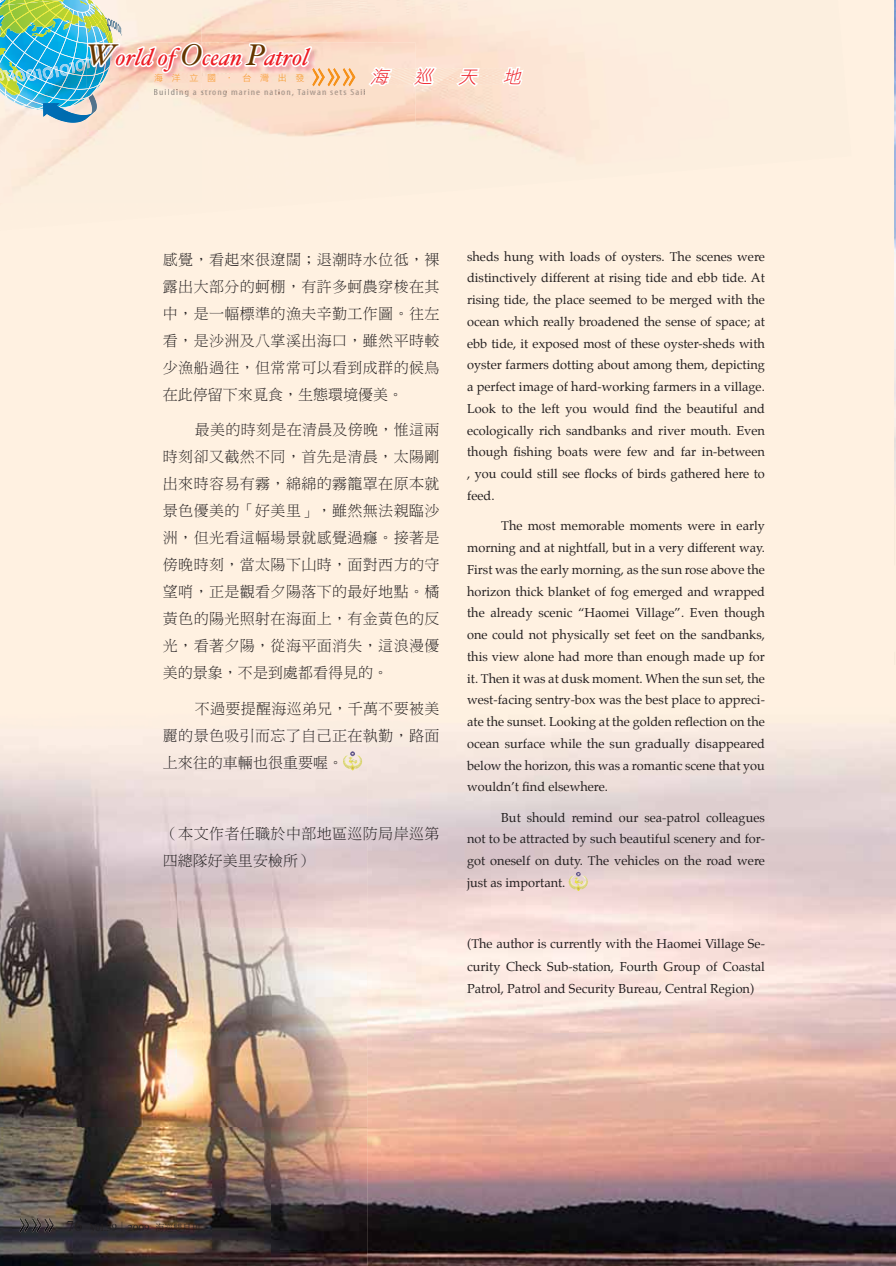
<style>
.page{position:relative;width:896px;height:1266px;background:#fff}
.page>*{position:absolute;margin:0;border:0;box-sizing:border-box;transform-origin:0 0}
.t1{font:italic 24px "Hoefler Text";color:#ed1c24}
.t2{font:italic 18px "DF Li Hei Std W3 B5 pc H";color:#ed1c24}
.t3{font:15px/27px "DF Ming Std W3 B5 pc H";letter-spacing:.025em;color:#231f20;text-align:justify}
.t4{font:12.75px/21.8px "Palatino";color:#231f20;text-align:justify}
.t5{font:10.5px "Times";color:#231f20}
.t6{font:condensed 9px "Myriad Pro";letter-spacing:.1em;color:#938d86;scale:1.2 1}
.t7{font:9px "DF Hei Std W3 B5 pc H";letter-spacing:.96em;color:#f7931d}
.s1{font-size:30px;color:#fff}
.s2{color:#fff}
.s3{color:#927d71}
.s4{color:#938c85}
.s5{color:#927263}
.s6{color:#937e72}
.s7{color:#92786a}
.s8{color:#927162}
.s9{color:#927163}
.s10{color:#938176}
.s11{color:#93847b}
.s12{color:#92786b}
.s13{font-size:15px}
.s14{font-family:"Koz Min Pro Regular 90 pv RKSJ H"}
.s15{font-size:9px}
.s16{font-family:"Koz Min Pro Regular 90 pv RKSJ H";font-size:9px}
</style>
<div class="page">
<div style="left:0;top:0;width:895px;height:1265px;background:#fff1e1"></div>
<img style="left:415px;top:739px;width:480px;height:526px">
<img style="left:367px;top:747px;width:48px;height:518px">
<img style="left:0;top:754px;width:367px;height:511px">
<img style="left:894px;top:2px;width:1px;height:486px">
<img style="left:0;top:13px;width:201px;height:170px">
<img style="left:350px;top:751px;width:12px;height:19px">
<img style="left:575px;top:871px;width:12px;height:19px">
<svg style="left:415px;top:66px;width:108px;height:21px"></svg>
<img style="left:20px;top:1217px;width:34px;height:15px">
<img style="left:87px;top:42px;width:328px;height:94px">
<img style="left:368px;top:67px;width:47px;height:20px">
<img style="left:370px;top:68px;width:45px;height:17px">
<img style="left:154px;top:89px;width:211px;height:8px">
<img style="left:312px;top:68px;width:43px;height:18px">
<img style="left:155px;top:74px;width:149px;height:8px">
<img style="left:0;top:0;width:123px;height:123px">
<h1 class="t1" style="left:86px;top:48px;width:224px"><span class="s1">W</span><span class="s2">o</span>rld of <span class="s1">O</span><span class="s2">c</span>ean <span class="s1">P</span><span class="s2">a</span>trol</h1>
<p class="t7" style="left:154px;top:74px;width:151px">海洋立國．台灣出發</p>
<h2 class="t2" style="left:370px;top:69px;width:68px">海 巡</h2>
<p class="t6" style="left:153px;top:89px;width:178px">Buildi<span class="s3">ng</span> <span class="s4">a s</span><span class="s5">tro</span><span class="s6">ng</span> <span class="s7">mar</span>ine na<span class="s8">tio</span><span class="s9">n,</span> <span class="s10">Tai</span>wan <span class="s11">se</span>ts Sai<span class="s12">l</span></p>
<h2 class="t2" style="left:458px;top:69px;width:68px">天 地</h2>
<p class="t3" style="left:163px;top:247px;width:278px">感覺，看起來很遼闊；退潮時水位彽，裸露出大部分的蚵棚，有許多蚵農穿梭在其中，是一幅標準的漁夫辛勤工作圖。往左看，是沙洲及八掌溪出海口，雖然平時較少漁船過往，但常常可以看到成群的候鳥在此停留下來覓食，生態環境優美。</p>
<p class="t3" style="left:163px;top:418px;width:278px;text-indent:32px">最美的時刻是在清晨及傍晚，惟這兩時刻卻又截然不同，首先是清晨，太陽剛出來時容易有霧，綿綿的霧籠罩在原本就景色優美的「好美里」，雖然無法親臨沙洲，但光看這幅場景就感覺過癮。接著是傍晚時刻，當太陽下山時，面對西方的守望哨，正是觀看夕陽落下的最好地點。橘黃色的陽光照射在海面上，有金黃色的反光，看著夕陽，從海平面消失，這浪漫優美的景象，不是到處都看得見的。</p>
<p class="t3" style="left:163px;top:696px;width:278px;text-indent:32px">不過要提醒海巡弟兄，千萬不要被美麗的景色吸引而忘了自己正在執勤，路面上來往的車輛也很重要喔。</p>
<p class="t3" style="left:163px;top:821px;width:278px">（本文作者任職於中部地區巡防局岸巡第四總隊好美里安檢所）</p>
<p class="t4" style="left:467px;top:246px;width:299px">sheds hung with loads of oysters. The scenes were distinctively different at rising tide and ebb tide. At rising tide, the place seemed to be merged with the ocean which really broadened the sense of space; at ebb tide, it exposed most of these oyster-sheds with oyster farmers dotting about among them, depicting a perfect image of hard-working farmers in a village.<br>Look to the left you would find the beautiful and ecologically rich sandbanks and river mouth. Even though fishing boats were few and far in-between , you could still see flocks of birds gathered here to feed.</p>
<p class="t4" style="left:467px;top:516px;width:299px;text-indent:34px">The most memorable moments were in early morning and at nightfall, but in a very different way.<br>First was the early morning, as the sun rose above the horizon thick blanket of fog emerged and wrapped the already scenic “Haomei Village”. Even though one could not physically set feet on the sandbanks, this view alone had more than enough made up for it. Then it was at dusk moment. When the sun set, the west-facing sentry-box was the best place to appreci&shy;ate the sunset. Looking at the golden reflection on the ocean surface while the sun gradually disappeared below the horizon, this was a romantic scene that you wouldn’t find elsewhere.</p>
<p class="t4" style="left:467px;top:807px;width:299px;text-indent:34px">But should remind our sea-patrol colleagues not to be attracted by such beautiful scenery and for&shy;got oneself on duty. The vehicles on the road were just as important.</p>
<p class="t4" style="left:467px;top:933px;width:299px;line-height:22.5px">(The author is currently with the Haomei Village Se&shy;curity Check Sub-station, Fourth Group of Coastal Patrol, Patrol and Security Bureau, Central Region)</p>
<p class="t5" style="left:67px;top:1222px;width:135px"><span class="s13">76</span> Vol.39<span class="s14">―</span><span class="s15">2009</span> <span class="s16">海巡雙月刊</span></p>
</div>
